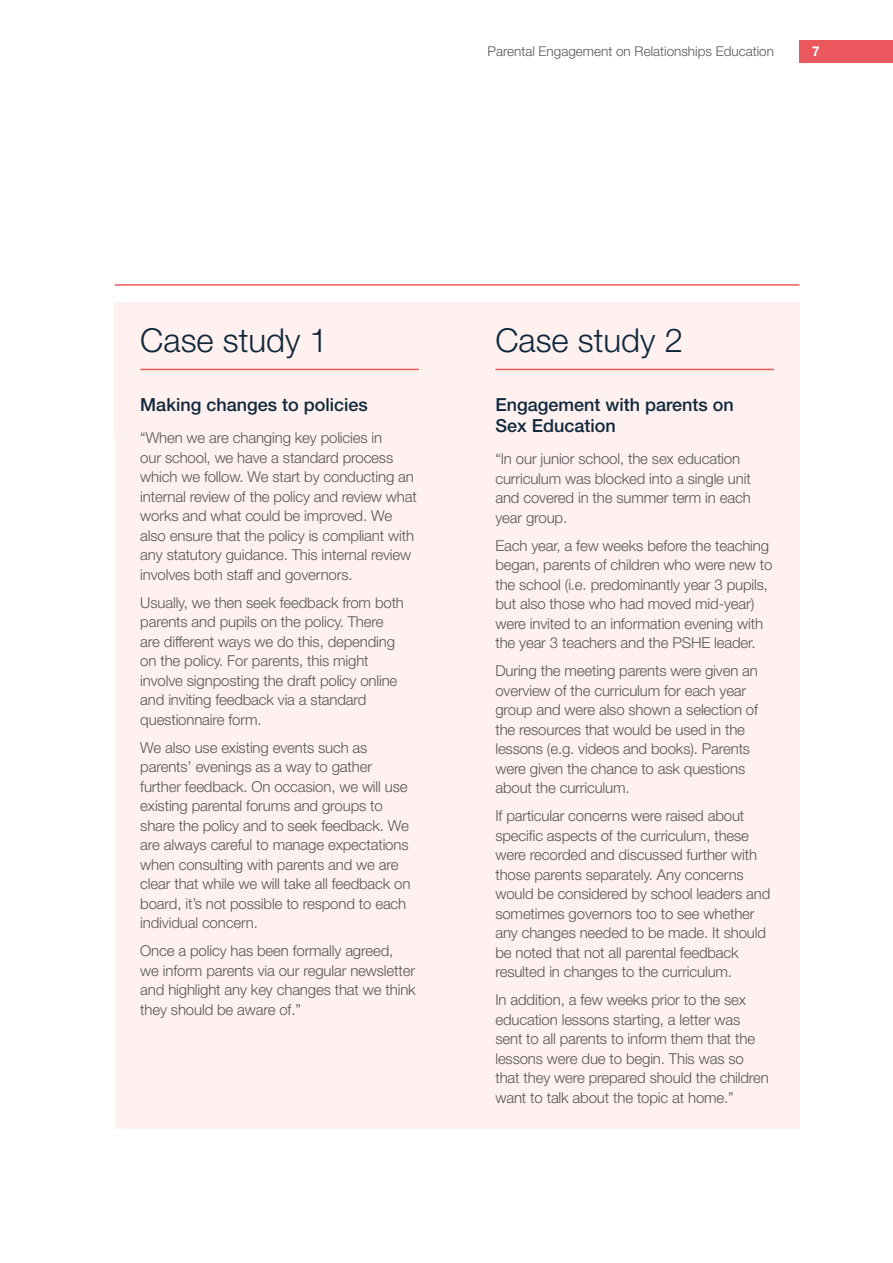
<style>
.page{position:relative;width:893px;height:1263px;background:#fff}
.page>*{position:absolute;margin:0;border:0;box-sizing:border-box;transform-origin:0 0}
.CS_LEFT_Hdr_22_24_P2{font:300 33px "Helvetica Neue LT Pro";color:#10273b}
.CS_RIGHT_Hdr_22_24_P{font:300 33px "Helvetica Neue LT Pro";color:#10273b}
.CS_RIGHT_Subhd_12_14{font:500 18px/21px "Helvetica Neue LT Pro";color:#10273b}
.CS_LEFT_Subhd_12_14{font:500 18px "Helvetica Neue LT Pro";color:#10273b}
.CS_RIGHT_Body_10_13{font:300 15px/19.5px "Helvetica Neue LT Pro";letter-spacing:-.01em;color:#575756}
.CS_LEFT_Body_10_13{font:300 15px/19.5px "Helvetica Neue LT Pro";letter-spacing:-.01em;color:#575756}
.t1{font:300 13.5px "Helvetica Neue LT Pro";color:#575756}
.t2{font:700 13.5px "Helvetica Neue LT Pro";color:#fff}
</style>
<div class="page">
<div style="left:115px;top:302px;width:359px;height:39px;background:#fef1ef"></div>
<div style="left:115px;top:307px;width:359px;height:75px;background:#fef1ef"></div>
<hr style="left:140px;top:369px;width:279px;height:1px;background:#eb595e">
<div style="left:115px;top:377px;width:359px;height:60px;background:#fef1ef"></div>
<div style="left:115px;top:411px;width:351px;height:194px;background:#fef1ef"></div>
<div style="left:115px;top:576px;width:351px;height:174px;background:#fef1ef"></div>
<div style="left:115px;top:721px;width:351px;height:233px;background:#fef1ef"></div>
<div style="left:115px;top:924px;width:351px;height:116px;background:#fef1ef"></div>
<div style="left:115px;top:1023px;width:351px;height:58px;background:#fef1ef"></div>
<div style="left:115px;top:1051px;width:351px;height:78px;background:#fef1ef"></div>
<div style="left:470px;top:302px;width:329px;height:39px;background:#fef1ef"></div>
<div style="left:470px;top:307px;width:329px;height:75px;background:#fef1ef"></div>
<hr style="left:495px;top:369px;width:279px;height:1px;background:#eb595e">
<div style="left:470px;top:377px;width:329px;height:81px;background:#fef1ef"></div>
<div style="left:449px;top:432px;width:350px;height:116px;background:#fef1ef"></div>
<div style="left:449px;top:519px;width:350px;height:155px;background:#fef1ef"></div>
<div style="left:449px;top:644px;width:350px;height:175px;background:#fef1ef"></div>
<div style="left:449px;top:789px;width:350px;height:214px;background:#fef1ef"></div>
<div style="left:449px;top:973px;width:350px;height:155px;background:#fef1ef"></div>
<div style="left:799px;top:40px;width:94px;height:23px;background:#eb595e"></div>
<hr style="left:115px;top:284px;width:684px;height:2px;background:#eb595e">
<p class="t1" style="left:488px;top:43px;width:288px">Parental Engagement on Relationships Education</p>
<p class="t2" style="left:812px;top:43px;width:9px">7</p>
<h2 class="CS_LEFT_Hdr_22_24_P2" style="left:140px;top:320px;width:189px">Case study 1</h2>
<h3 class="CS_LEFT_Subhd_12_14" style="left:140px;top:394px;width:229px">Making changes to policies</h3>
<p class="CS_LEFT_Body_10_13" style="left:140px;top:428px;width:278px">“When we are changing key policies in<br>our school, we have a standard process which we follow. We start by conducting an internal review of the policy and review what works and what could be improved. We also ensure that the policy is compliant with any statutory guidance. This internal review involves both staff and governors.</p>
<p class="CS_LEFT_Body_10_13" style="left:140px;top:592px;width:265px">Usually, we then seek feedback from both parents and pupils on the policy. There are different ways we do this, depending on the policy. For parents, this might involve signposting the draft policy online and inviting feedback via a standard questionnaire form.</p>
<p class="CS_LEFT_Body_10_13" style="left:140px;top:737px;width:272px">We also use existing events such as parents’ evenings as a way to gather further feedback. On occasion, we will use existing parental forums and groups to share the policy and to seek feedback. We are always careful to manage expectations when consulting with parents and we are clear that while we will take all feedback on board, it’s not possible to respond to each individual concern.</p>
<p class="CS_LEFT_Body_10_13" style="left:140px;top:941px;width:277px">Once a policy has been formally agreed, we inform parents via our regular newsletter and highlight any key changes that we think they should be aware of.”</p>
<h2 class="CS_RIGHT_Hdr_22_24_P" style="left:495px;top:320px;width:189px">Case study 2</h2>
<h3 class="CS_RIGHT_Subhd_12_14" style="left:495px;top:394px;width:240px">Engagement with parents on<br>Sex Education</h3>
<p class="CS_RIGHT_Body_10_13" style="left:495px;top:449px;width:257px">“In our junior school, the sex education curriculum was blocked into a single unit and covered in the summer term in each year group.</p>
<p class="CS_RIGHT_Body_10_13" style="left:495px;top:535px;width:279px">Each year, a few weeks before the teaching began, parents of children who were new to the school (i.e. predominantly year 3 pupils, but also those who had moved mid-year) were invited to an information evening with the year 3 teachers and the PSHE leader.</p>
<p class="CS_RIGHT_Body_10_13" style="left:495px;top:661px;width:264px">During the meeting parents were given an overview of the curriculum for each year group and were also shown a selection of the resources that would be used in the lessons (e.g. videos and books). Parents were given the chance to ask questions about the curriculum.</p>
<p class="CS_RIGHT_Body_10_13" style="left:495px;top:806px;width:276px">If particular concerns were raised about specific aspects of the curriculum, these were recorded and discussed further with those parents separately. Any concerns would be considered by school leaders and sometimes governors too to see whether any changes needed to be made. It should be noted that not all parental feedback resulted in changes to the curriculum.</p>
<p class="CS_RIGHT_Body_10_13" style="left:495px;top:990px;width:275px">In addition, a few weeks prior to the sex education lessons starting, a letter was sent to all parents to inform them that the lessons were due to begin. This was so that they were prepared should the children want to talk about the topic at home.”</p>
</div>
